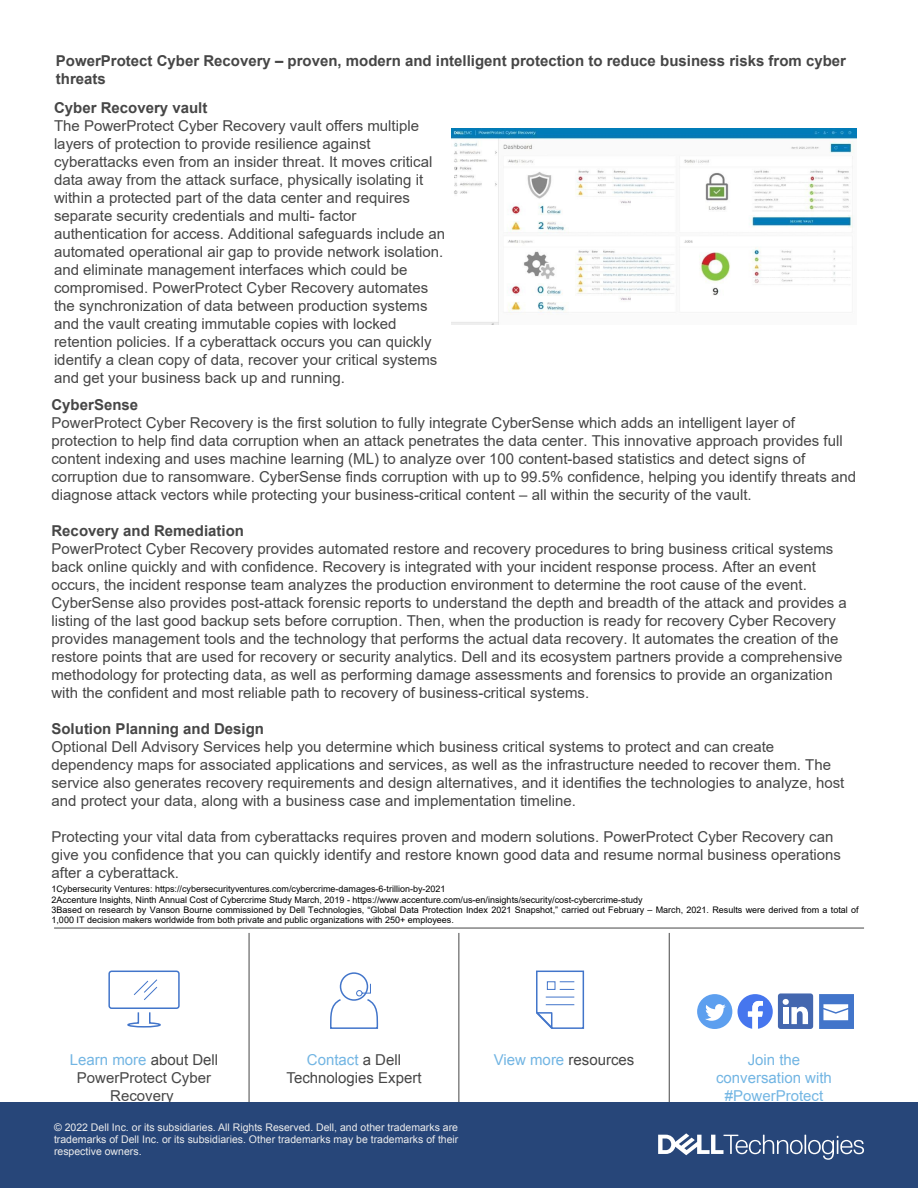
<style>
.page{position:relative;width:918px;height:1188px;background:#fff}
.page>*{position:absolute;margin:0;border:0;box-sizing:border-box;transform-origin:0 0}
.t1{font:15px/18px "Arial";color:#464646}
.t2{font:700 15px/18px "Arial";color:#464646}
.t3{font:15px/18px "Arial";color:#464646;text-align:center}
.t4{font:15px/18px "Arial";color:#72b5e3;text-align:center}
.t5{font:10.5px/12px "Arial";color:#ededed;text-align:justify}
.t6{font:9px/10.4px "Arial";color:#000}
.s1{font-weight:700}
.s2{color:#72b5e3}
.s3{font-style:inherit}
.s4{color:#fff}
</style>
<div class="page">
<div style="left:340px;top:972px;width:28px;height:29px;border:2px solid #4275ca;border-radius:50%"></div>
<svg style="left:330px;top:983px;width:49px;height:46px"></svg>
<hr style="left:249px;top:933px;width:1px;height:172px;background:#464646">
<hr style="left:459px;top:933px;width:1px;height:172px;background:#464646">
<hr style="left:669px;top:933px;width:1px;height:172px;background:#464646">
<div style="left:108px;top:971px;width:72px;height:38px;border:2px solid #4275ca;border-radius:2px"></div>
<svg style="left:133px;top:979px;width:25px;height:21px"></svg>
<svg style="left:127px;top:1012px;width:34px;height:16px"></svg>
<hr style="left:54px;top:928px;width:810px;height:1px;background:#464646">
<svg style="left:536px;top:970px;width:49px;height:59px"></svg>
<div style="left:0;top:1102px;width:918px;height:86px;background:#274679"></div>
<svg style="left:658px;top:1133px;width:206px;height:27px"></svg>
<svg style="left:819px;top:994px;width:35px;height:35px"></svg>
<svg style="left:738px;top:994px;width:35px;height:35px"></svg>
<div style="left:697px;top:994px;width:35px;height:35px;background:#5d9fef;border-radius:50%"></div>
<svg style="left:705px;top:1004px;width:21px;height:17px"></svg>
<div style="left:778px;top:993px;width:35px;height:36px;background:#4467af;border-radius:3px"></div>
<svg style="left:783px;top:999px;width:25px;height:25px"></svg>
<img style="left:451px;top:129px;width:405px;height:196px">
<p class="t2" style="left:56px;top:52px;width:792px">PowerProtect Cyber Recovery – proven, modern and intelligent protection to reduce business risks from cyber threats</p>
<p class="t1" style="left:54px;top:99px;width:393px"><span class="s1">Cyber Recovery vault<br></span>The PowerProtect Cyber Recovery vault offers multiple layers of protection to provide resilience against cyberattacks even from an insider threat. It moves critical data away from the attack surface, physically isolating it within a protected part of the data center and requires separate security credentials and multi- factor authentication for access. Additional safeguards include an automated operational air gap to provide network isolation. and eliminate management interfaces which could be compromised. PowerProtect Cyber Recovery automates the synchronization of data between production systems and the vault creating immutable copies with locked retention policies. If a cyberattack occurs you can quickly identify a clean copy of data, recover your critical systems and get your business back up and running.</p>
<p class="t1" style="left:51px;top:395px;width:806px"><span class="s1">CyberSense<br></span>PowerProtect Cyber Recovery is the first solution to fully integrate CyberSense which adds an intelligent layer of protection to help find data corruption when an attack penetrates the data center. This innovative approach provides full content indexing and uses machine learning (ML) to analyze over 100 content-based statistics and detect signs of corruption due to ransomware. CyberSense finds corruption with up to 99.5% confidence, helping you identify threats and diagnose attack vectors while protecting your business-critical content – all within the security of the vault.</p>
<p class="t1" style="left:51px;top:521px;width:797px"><span class="s1">Recovery and Remediation<br></span>PowerProtect Cyber Recovery provides automated restore and recovery procedures to bring business critical systems back online quickly and with confidence. Recovery is integrated with your incident response process. After an event occurs, the incident response team analyzes the production environment to determine the root cause of the event.<br>CyberSense also provides post-attack forensic reports to understand the depth and breadth of the attack and provides a listing of the last good backup sets before corruption. Then, when the production is ready for recovery Cyber Recovery provides management tools and the technology that performs the actual data recovery. It automates the creation of the restore points that are used for recovery or security analytics. Dell and its ecosystem partners provide a comprehensive methodology for protecting data, as well as performing damage assessments and forensics to provide an organization with the confident and most reliable path to recovery of business-critical systems.</p>
<p class="t1" style="left:51px;top:719px;width:794px"><span class="s1">Solution Planning and Design<br></span>Optional Dell Advisory Services help you determine which business critical systems to protect and can create dependency maps for associated applications and services, as well as the infrastructure needed to recover them. The service also generates recovery requirements and design alternatives, and it identifies the technologies to analyze, host and protect your data, along with a business case and implementation timeline.</p>
<p class="t1" style="left:51px;top:827px;width:791px">Protecting your vital data from cyberattacks requires proven and modern solutions. PowerProtect Cyber Recovery can give you confidence that you can quickly identify and restore known good data and resume normal business operations after a cyberattack.</p>
<p class="t6" style="left:51px;top:884px;width:809px">1Cybersecurity Ventures: https://cybersecurityventures.com/cybercrime-damages-6-trillion-by-2021<br>2Accenture Insights, Ninth Annual Cost of Cybercrime Study March, 2019 - https://www.accenture.com/us-en/insights/security/cost-cybercrime-study<br>3Based on research by Vanson Bourne commissioned by Dell Technologies, “Global Data Protection Index 2021 Snapshot,” carried out February – March, 2021. Results were derived from a total of 1,000 IT decision makers worldwide from both private and public organizations with 250+ employees.</p>
<p class="t3" style="left:287px;top:1050px;width:137px"><span class="s2">Contact</span> a Dell<br>Technologies Expert</p>
<p class="t3" style="left:494px;top:1050px;width:142px"><span class="s2">View more</span> resources</p>
<p class="t4" style="left:716px;top:1050px;width:117px">Join the conversation with #<span class="s3">PowerProtect</span></p>
<p class="t1" style="left:70px;top:1050px;width:150px;text-align:center"><span class="s2">Learn more</span> <span class="s3">about Dell<br></span>PowerProtect Cyber<br>Recovery<span class="s4">]</span></p>
<p class="t5" style="left:54px;top:1122px;width:406px">© 2022 Dell Inc. or its subsidiaries. All Rights Reserved. Dell, and other trademarks are trademarks of Dell Inc. or its subsidiaries. Other trademarks may be trademarks of their respective owners.</p>
</div>
